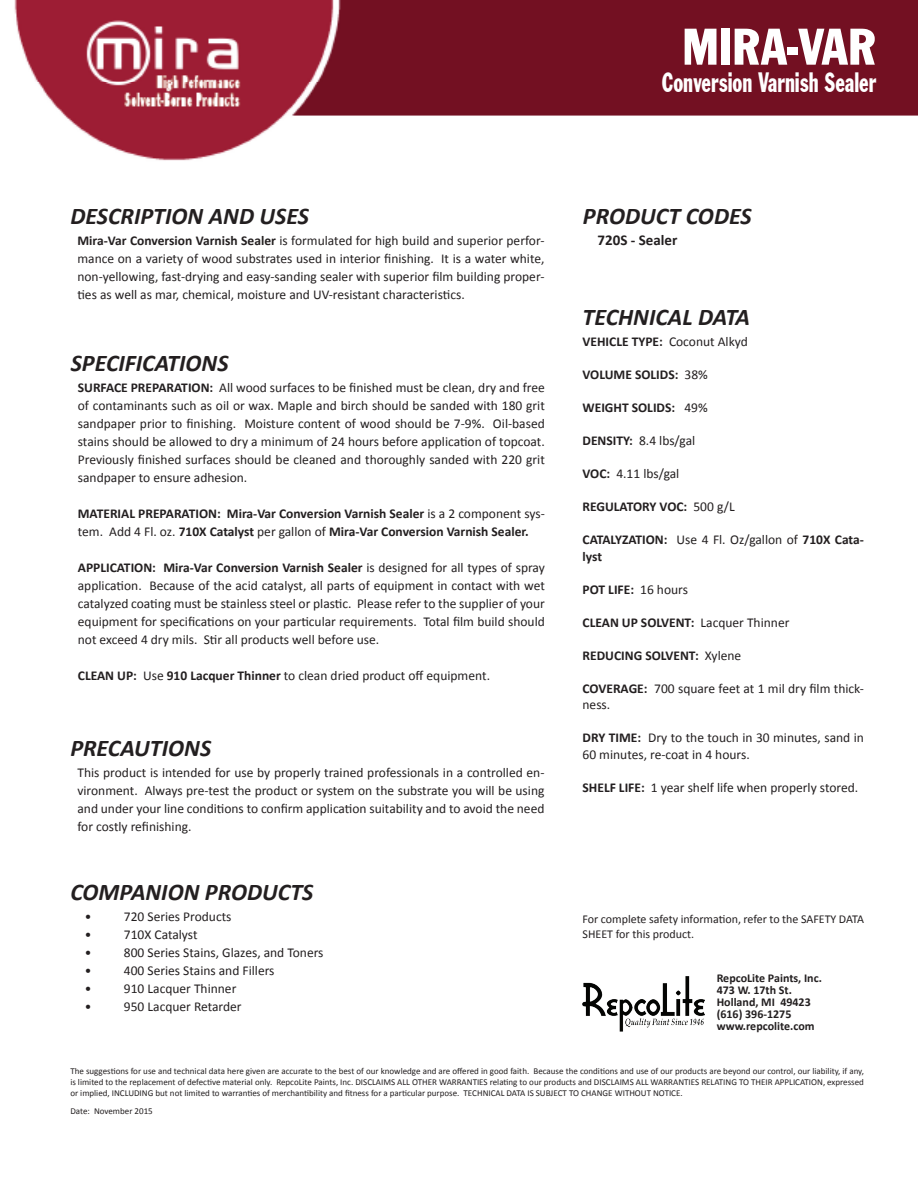
<style>
.page{position:relative;width:918px;height:1188px;background:#fff}
.page>*{position:absolute;margin:0;border:0;box-sizing:border-box;transform-origin:0 0}
.t1{font:54px "Franklin Cond Gothic";color:#fff}
.t2{font:29.25px "Franklin Cond Gothic";color:#fff;scale:.77 1}
.t3{font:italic 700 24px "Calibri";color:#231f20}
.t4{font:700 15px "Calibri";color:#231f20}
.t5{font:13.5px/18px "Calibri";color:#231f20;text-align:justify}
.t6{font:700 13.5px/18px "Calibri";color:#231f20}
.t7{font:700 12px "Calibri";color:#231f20}
.t8{font:12px/14.4px "Calibri";color:#231f20}
.t9{font:9px/10.8px "Calibri";color:#231f20;text-align:justify}
.s1{font-weight:700}
.s2{font-weight:400}
</style>
<div class="page">
<img style="left:14px;top:0;width:904px;height:161px">
<img style="left:583px;top:976px;width:122px;height:56px">
<p class="t1" style="left:682px;top:16px;width:196px">MIRA-VAR</p>
<p class="t2" style="left:662px;top:66px;width:280px">Conversion Varnish Sealer</p>
<p class="t3" style="left:70px;top:200px;width:240px">DESCRIPTION AND USES</p>
<p class="t5" style="left:77px;top:231px;width:469px"><span class="s1">Mira-Var Conversion Varnish Sealer</span> is formulated for high build and superior perfor&shy;mance on a variety of wood substrates used in interior finishing. It is a water white, non-yellowing, fast-drying and easy-sanding sealer with superior film building proper&shy;ties as well as mar, chemical, moisture and UV-resistant characteristics.</p>
<p class="t3" style="left:71px;top:348px;width:159px">SPECIFICATIONS</p>
<p class="t5" style="left:78px;top:379px;width:469px"><span class="s1">SURFACE PREPARATION:</span> All wood surfaces to be finished must be clean, dry and free of contaminants such as oil or wax. Maple and birch should be sanded with 180 grit sandpaper prior to finishing. Moisture content of wood should be 7-9%. Oil-based stains should be allowed to dry a minimum of 24 hours before application of topcoat.<br>Previously finished surfaces should be cleaned and thoroughly sanded with 220 grit sandpaper to ensure adhesion.</p>
<p class="t6" style="left:78px;top:505px;width:469px">MATERIAL PREPARATION: Mira-Var Conversion Varnish Sealer <span class="s2">is a 2 component sys&shy;tem. Add 4 Fl. oz.</span> 710X Catalyst <span class="s2">per gallon of</span> Mira-Var Conversion Varnish Sealer.</p>
<p class="t5" style="left:78px;top:559px;width:469px"><span class="s1">APPLICATION: Mira-Var Conversion Varnish Sealer</span> is designed for all types of spray application. Because of the acid catalyst, all parts of equipment in contact with wet catalyzed coating must be stainless steel or plastic. Please refer to the supplier of your equipment for specifications on your particular requirements. Total film build should not exceed 4 dry mils. Stir all products well before use.</p>
<p class="t5" style="left:78px;top:667px;width:414px"><span class="s1">CLEAN UP:</span> Use <span class="s1">910 Lacquer Thinner</span> to clean dried product off equipment.</p>
<p class="t3" style="left:70px;top:733px;width:142px">PRECAUTIONS</p>
<p class="t5" style="left:77px;top:764px;width:469px">This product is intended for use by properly trained professionals in a controlled en&shy;vironment. Always pre-test the product or system on the substrate you will be using and under your line conditions to confirm application suitability and to avoid the need for costly refinishing.</p>
<p class="t3" style="left:70px;top:877px;width:245px">COMPANION PRODUCTS</p>
<p class="t5" style="left:85px;top:908px;width:148px">• 720 Series Products</p>
<p class="t5" style="left:85px;top:926px;width:114px">• 710X Catalyst</p>
<p class="t5" style="left:85px;top:944px;width:240px">• 800 Series Stains, Glazes, and Toners</p>
<p class="t5" style="left:85px;top:962px;width:191px">• 400 Series Stains and Fillers</p>
<p class="t5" style="left:85px;top:980px;width:153px">• 910 Lacquer Thinner</p>
<p class="t5" style="left:85px;top:998px;width:158px">• 950 Lacquer Retarder</p>
<p class="t3" style="left:583px;top:201px;width:170px">PRODUCT CODES</p>
<p class="t4" style="left:598px;top:231px;width:81px">720S - Sealer</p>
<p class="t3" style="left:583px;top:302px;width:169px">TECHNICAL DATA</p>
<p class="t6" style="left:583px;top:333px;width:167px">VEHICLE TYPE: <span class="s2">Coconut Alkyd</span></p>
<p class="t6" style="left:583px;top:366px;width:127px">VOLUME SOLIDS: <span class="s2">38%</span></p>
<p class="t6" style="left:583px;top:399px;width:127px">WEIGHT SOLIDS: <span class="s2">49%</span></p>
<p class="t5" style="left:583px;top:432px;width:114px"><span class="s1">DENSITY:</span> 8.4 lbs/gal</p>
<p class="t5" style="left:583px;top:465px;width:98px"><span class="s1">VOC:</span> 4.11 lbs/gal</p>
<p class="t6" style="left:583px;top:498px;width:154px">REGULATORY VOC: <span class="s2">500 g/L</span></p>
<p class="t6" style="left:583px;top:531px;width:283px;line-height:16.5px">CATALYZATION: <span class="s2">Use 4 Fl. Oz/gallon of</span> 710X Cata&shy;lyst</p>
<p class="t6" style="left:583px;top:580px;width:107px">POT LIFE: <span class="s2">16 hours</span></p>
<p class="t6" style="left:583px;top:613px;width:208px">CLEAN UP SOLVENT: <span class="s2">Lacquer Thinner</span></p>
<p class="t6" style="left:583px;top:646px;width:160px">REDUCING SOLVENT: <span class="s2">Xylene</span></p>
<p class="t5" style="left:583px;top:680px;width:283px;line-height:16.5px"><span class="s1">COVERAGE:</span> 700 square feet at 1 mil dry film thick&shy;ness.</p>
<p class="t5" style="left:583px;top:729px;width:283px;line-height:16.5px"><span class="s1">DRY TIME:</span> Dry to the touch in 30 minutes, sand in<br>60 minutes, re-coat in 4 hours.</p>
<p class="t5" style="left:583px;top:778px;width:277px"><span class="s1">SHELF LIFE:</span> 1 year shelf life when properly stored.</p>
<p class="t8" style="left:583px;top:912px;width:283px">For complete safety information, refer to the SAFETY DATA<br>SHEET for this product.</p>
<p class="t7" style="left:717px;top:971px;width:107px">RepcoLite Paints, Inc.</p>
<p class="t7" style="left:717px;top:983px;width:77px">473 W. 17th St.</p>
<p class="t7" style="left:717px;top:995px;width:96px">Holland, MI 49423</p>
<p class="t7" style="left:717px;top:1007px;width:76px">(616) 396-1275</p>
<p class="t7" style="left:717px;top:1019px;width:99px">www.repcolite.com</p>
<p class="t9" style="left:70px;top:1066px;width:795px">The suggestions for use and technical data here given are accurate to the best of our knowledge and are offered in good faith. Because the conditions and use of our products are beyond our control, our liability, if any, is limited to the replacement of defective material only. RepcoLite Paints, Inc. DISCLAIMS ALL OTHER WARRANTIES relating to our products and DISCLAIMS ALL WARRANTIES RELATING TO THEIR APPLICATION, expressed or implied, INCLUDING but not limited to warranties of merchantibility and fitness for a particular purpose. TECHNICAL DATA IS SUBJECT TO CHANGE WITHOUT NOTICE.</p>
<p class="t9" style="left:70px;top:1105px;width:84px">Date: November 2015</p>
</div>
